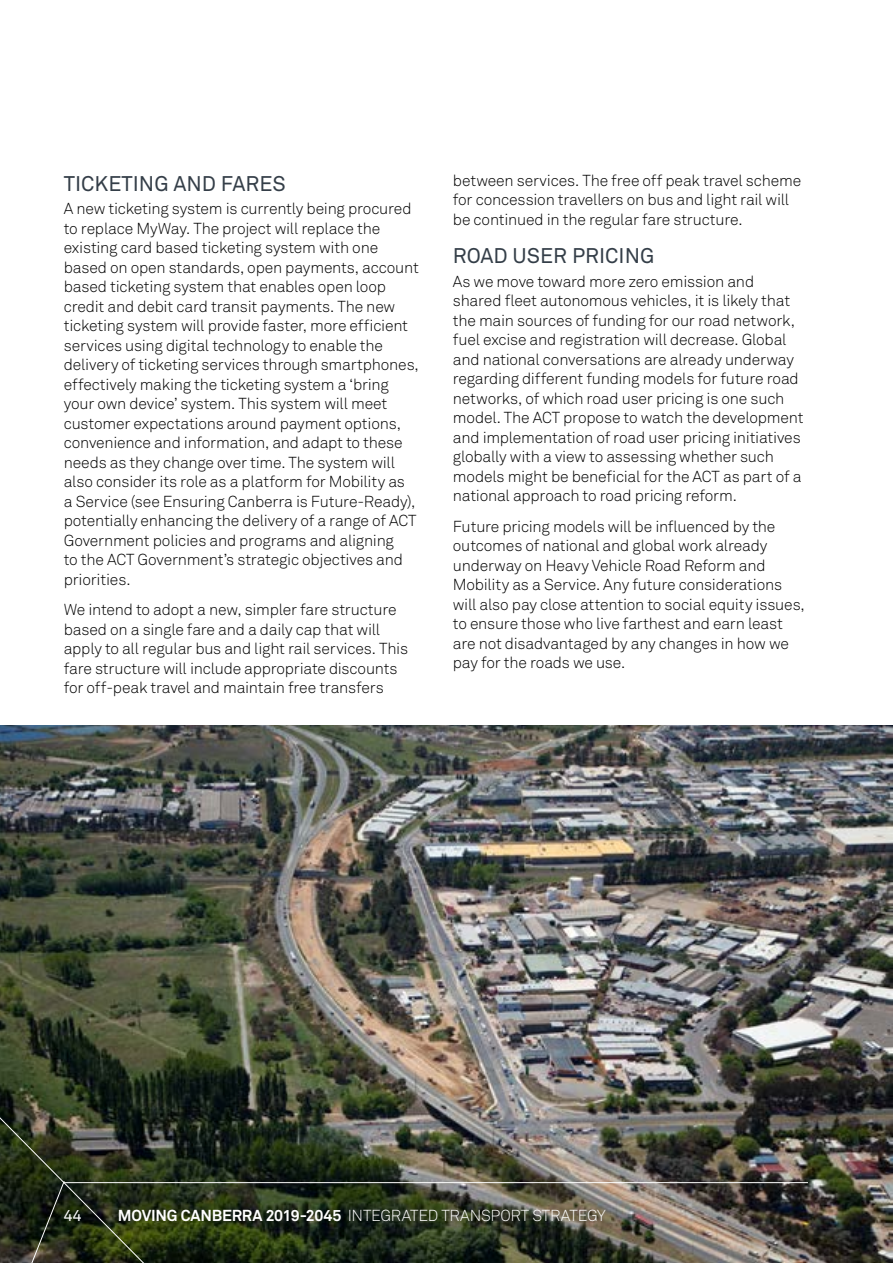
<style>
.page{position:relative;width:893px;height:1263px;background:#fff}
.page>*{position:absolute;margin:0;border:0;box-sizing:border-box;transform-origin:0 0}
.H3{font:21px "Akkurat";color:#343e48}
.Body{font:300 15.75px/19.5px "Akkurat";letter-spacing:-.015em;color:#000}
.t1{font:300 15.75px "Akkurat";letter-spacing:-.01em;color:#fff}
.t2{font:15.75px "Akkurat";color:#fff}
.s1{font-weight:700}
</style>
<div class="page">
<img style="left:0;top:725px;width:893px;height:538px">
<svg style="left:0;top:969px;width:208px;height:294px"></svg>
<svg style="left:0;top:1180px;width:65px;height:83px"></svg>
<hr style="left:64px;top:1182px;width:744px;height:1px;background:#fff">
<h4 class="H3" style="left:64px;top:171px;width:224px">TICKETING AND FARES</h4>
<p class="Body" style="left:64px;top:199px;width:357px">A new ticketing system is currently being procured to replace MyWay. The project will replace the existing card based ticketing system with one based on open standards, open payments, account based ticketing system that enables open loop credit and debit card transit payments. The new ticketing system will provide faster, more efficient services using digital technology to enable the delivery of ticketing services through smartphones, effectively making the ticketing system a ‘bring your own device’ system. This system will meet customer expectations around payment options, convenience and information, and adapt to these needs as they change over time. The system will also consider its role as a platform for Mobility as<br>a Service (see Ensuring Canberra is Future-Ready), potentially enhancing the delivery of a range of ACT Government policies and programs and aligning<br>to the ACT Government’s strategic objectives and priorities.</p>
<p class="Body" style="left:64px;top:600px;width:346px">We intend to adopt a new, simpler fare structure based on a single fare and a daily cap that will apply to all regular bus and light rail services. This fare structure will include appropriate discounts for off-peak travel and maintain free transfers</p>
<p class="Body" style="left:453px;top:171px;width:350px">between services. The free off peak travel scheme for concession travellers on bus and light rail will be continued in the regular fare structure.</p>
<h4 class="H3" style="left:453px;top:243px;width:203px">ROAD USER PRICING</h4>
<p class="Body" style="left:453px;top:272px;width:352px">As we move toward more zero emission and shared fleet autonomous vehicles, it is likely that the main sources of funding for our road network, fuel excise and registration will decrease. Global and national conversations are already underway regarding different funding models for future road networks, of which road user pricing is one such model. The ACT propose to watch the development and implementation of road user pricing initiatives globally with a view to assessing whether such models might be beneficial for the ACT as part of a national approach to road pricing reform.</p>
<p class="Body" style="left:453px;top:517px;width:353px">Future pricing models will be influenced by the outcomes of national and global work already underway on Heavy Vehicle Road Reform and Mobility as a Service. Any future considerations will also pay close attention to social equity issues, to ensure those who live farthest and earn least are not disadvantaged by any changes in how we pay for the roads we use.</p>
<p class="t2" style="left:64px;top:1206px;width:19px">44</p>
<p class="t1" style="left:118px;top:1206px;width:490px"><span class="s1">MOVING CANBERRA 2019-2045</span> INTEGRATED TRANSPORT STRATEGY</p>
</div>
